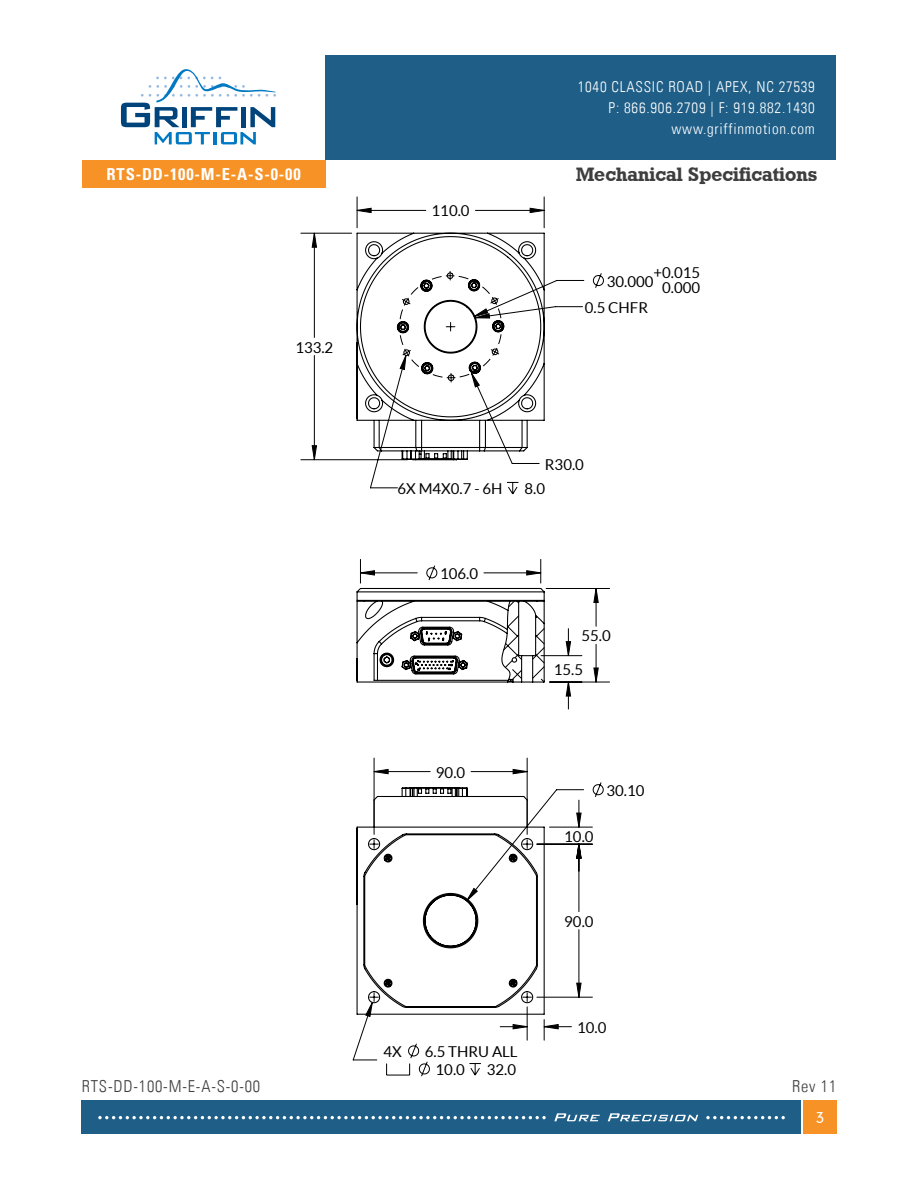
<style>
.page{position:relative;width:918px;height:1188px;background:#fff}
.page>*{position:absolute;margin:0;border:0;box-sizing:border-box;transform-origin:0 0}
.t1{font:19.5px "Geometric Slab 712 BT Bold A";color:#3e3e3f}
.t2{font:300 condensed 16.5px "Univers LT";letter-spacing:.05em;color:#3e3e3f}
.t3{font:700 condensed 16.5px "Univers";letter-spacing:.05em;color:#fff}
.t4{font:15px/15px "Lato";color:#000;text-align:center}
.t5{font:300 condensed 15px/21px "Univers LT";letter-spacing:.05em;color:#fff;text-align:right}
.t6{font:15px "Geometric 706 BT Medium B";color:#fff}
</style>
<div class="page">
<div style="left:82px;top:160px;width:244px;height:28px;background:#f69226"></div>
<div style="left:326px;top:55px;width:510px;height:105px;background:#1e5e87"></div>
<svg style="left:121px;top:69px;width:155px;height:75px"></svg>
<div style="left:81px;top:1100px;width:720px;height:34px;background:#1e5e87"></div>
<div style="left:804px;top:1100px;width:33px;height:34px;background:#f69226"></div>
<svg style="left:706px;top:1116px;width:79px;height:3px"></svg>
<svg style="left:98px;top:1116px;width:448px;height:3px"></svg>
<svg style="left:554px;top:1113px;width:46px;height:8px"></svg>
<svg style="left:608px;top:1113px;width:90px;height:8px"></svg>
<svg style="left:386px;top:1061px;width:44px;height:16px"></svg>
<svg style="left:469px;top:1063px;width:12px;height:13px"></svg>
<svg style="left:312px;top:208px;width:286px;height:821px"></svg>
<svg style="left:356px;top:232px;width:227px;height:229px"></svg>
<svg style="left:356px;top:587px;width:190px;height:97px"></svg>
<svg style="left:356px;top:786px;width:189px;height:229px"></svg>
<p class="t3" style="left:107px;top:164px;width:196px">RTS-DD-100-M-E-A-S-0-00</p>
<p class="t4" style="left:295px;top:340px;width:40px">133.2</p>
<p class="t2" style="left:82px;top:1076px;width:180px">RTS-DD-100-M-E-A-S-0-00</p>
<p class="t5" style="left:578px;top:76px;width:239px">1040 CLASSIC ROAD | APEX, NC 27539<br>P: 866.906.2709 | F: 919.882.1430 www.griffinmotion.com</p>
<p class="t4" style="left:432px;top:203px;width:40px">110.0</p>
<p class="t1" style="left:576px;top:162px;width:243px">Mechanical Specifications</p>
<p class="t4" style="left:607px;top:274px;width:48px">30.000</p>
<p class="t4" style="left:653px;top:265px;width:48px">+0.015<br>0.000</p>
<p class="t4" style="left:585px;top:300px;width:65px">0.5 CHFR</p>
<p class="t4" style="left:545px;top:457px;width:40px">R30.0</p>
<p class="t4" style="left:397px;top:481px;width:107px">6X M4X0.7 - 6H</p>
<p class="t4" style="left:524px;top:481px;width:22px">8.0</p>
<p class="t4" style="left:440px;top:566px;width:40px">106.0</p>
<p class="t4" style="left:436px;top:765px;width:31px">90.0</p>
<p class="t4" style="left:581px;top:628px;width:31px">55.0</p>
<p class="t4" style="left:554px;top:662px;width:31px">15.5</p>
<p class="t4" style="left:564px;top:829px;width:31px">10.0</p>
<p class="t4" style="left:607px;top:783px;width:40px">30.10</p>
<p class="t4" style="left:564px;top:914px;width:31px">90.0</p>
<p class="t4" style="left:384px;top:1044px;width:20px">4X</p>
<p class="t4" style="left:436px;top:1042px;width:84px;line-height:18px;text-align:left;text-indent:-11px">6.5 THRU ALL<br>10.0</p>
<p class="t4" style="left:487px;top:1062px;width:31px">32.0</p>
<p class="t4" style="left:577px;top:1020px;width:31px">10.0</p>
<p class="t2" style="left:792px;top:1076px;width:46px">Rev 11</p>
<p class="t6" style="left:816px;top:1108px;width:10px">3</p>
</div>
